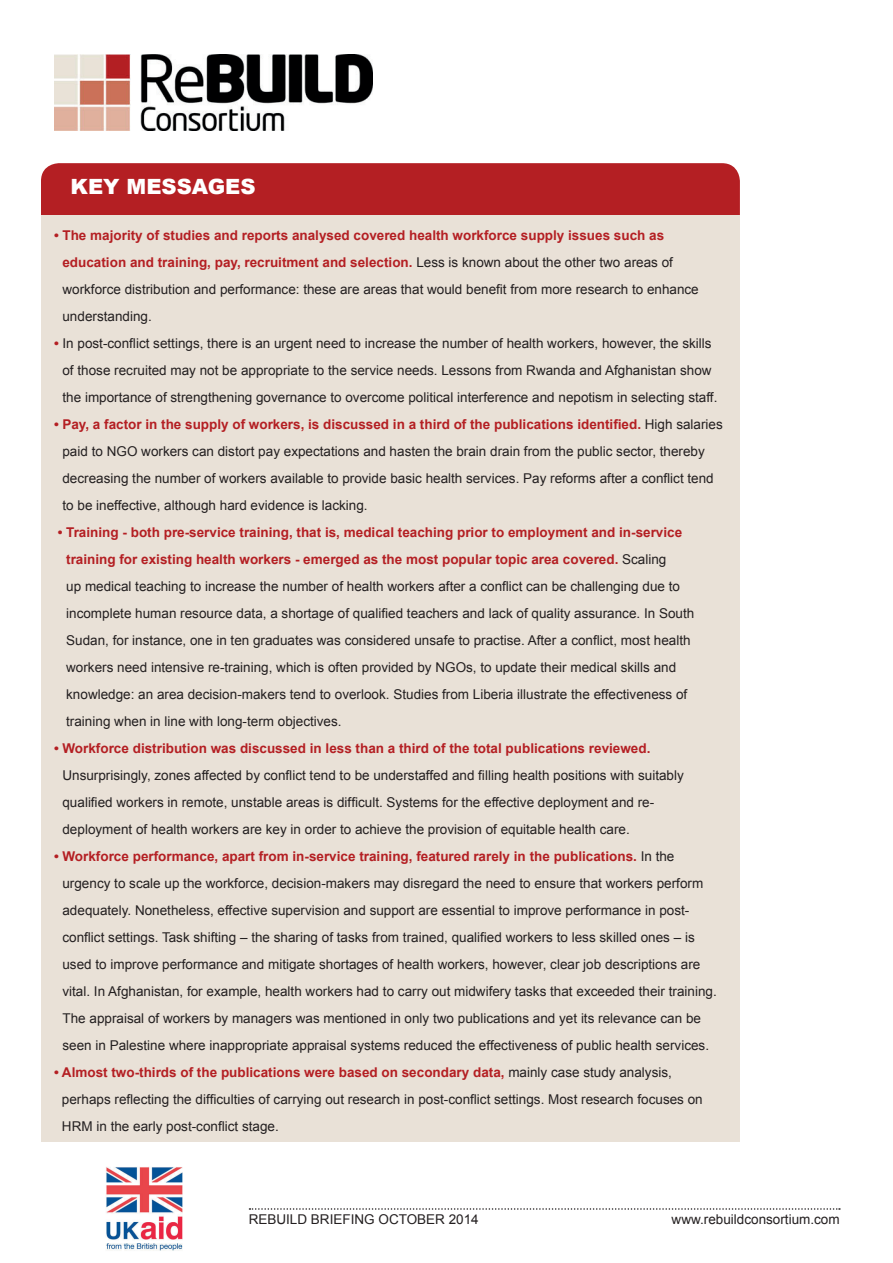
<style>
.page{position:relative;width:893px;height:1263px;background:#fff}
.page>*{position:absolute;margin:0;border:0;box-sizing:border-box;transform-origin:0 0}
.t1{font:900 21px "Arial";color:#fff}
.t2{font:13.5px/27px "Arial";color:#231f20}
.t3{font:700 13.5px "Arial";color:#b41f23}
.s1{font-weight:700;color:#b41f23}
</style>
<div class="page">
<div style="left:41px;top:163px;width:699px;height:53px;background:#b41f23"></div>
<div style="left:41px;top:216px;width:699px;height:926px;background:#e9e1d7"></div>
<img style="left:54px;top:54px;width:318px;height:76px">
<svg style="left:249px;top:1208px;width:591px;height:2px"></svg>
<img style="left:106px;top:1167px;width:77px;height:84px">
<h1 class="t1" style="left:71px;top:171px;width:187px">KEY MESSAGES</h1>
<p class="t2" style="left:62px;top:222px;width:638px;text-indent:-8px"><span class="s1">• The majority of studies and reports analysed covered health workforce supply issues such as education and training, pay, recruitment and selection.</span> Less is known about the other two areas of workforce distribution and performance: these are areas that would benefit from more research to enhance understanding.</p>
<p class="t2" style="left:62px;top:330px;width:656px;text-indent:-8px"><span class="s1">•</span> In post-conflict settings, there is an urgent need to increase the number of health workers, however, the skills of those recruited may not be appropriate to the service needs. Lessons from Rwanda and Afghanistan show the importance of strengthening governance to overcome political interference and nepotism in selecting staff.</p>
<p class="t2" style="left:62px;top:411px;width:662px;text-indent:-8px"><span class="s1">• Pay, a factor in the supply of workers, is discussed in a third of the publications identified.</span> High salaries paid to NGO workers can distort pay expectations and hasten the brain drain from the public sector, thereby decreasing the number of workers available to provide basic health services. Pay reforms after a conflict tend to be ineffective, although hard evidence is lacking.</p>
<p class="t2" style="left:66px;top:519px;width:630px;text-indent:-8px"><span class="s1">• Training - both pre-service training, that is, medical teaching prior to employment and in-service training for existing health workers - emerged as the most popular topic area covered.</span> Scaling<br>up medical teaching to increase the number of health workers after a conflict can be challenging due to incomplete human resource data, a shortage of qualified teachers and lack of quality assurance. In South Sudan, for instance, one in ten graduates was considered unsafe to practise. After a conflict, most health workers need intensive re-training, which is often provided by NGOs, to update their medical skills and knowledge: an area decision-makers tend to overlook. Studies from Liberia illustrate the effectiveness of training when in line with long-term objectives.</p>
<p class="t3" style="left:54px;top:739px;width:598px">• Workforce distribution was discussed in less than a third of the total publications reviewed.</p>
<p class="t2" style="left:62px;top:762px;width:623px">Unsurprisingly, zones affected by conflict tend to be understaffed and filling health positions with suitably qualified workers in remote, unstable areas is difficult. Systems for the effective deployment and re&shy;deployment of health workers are key in order to achieve the provision of equitable health care.</p>
<p class="t2" style="left:62px;top:843px;width:656px;text-indent:-8px"><span class="s1">• Workforce performance, apart from in-service training, featured rarely in the publications.</span> In the urgency to scale up the workforce, decision-makers may disregard the need to ensure that workers perform adequately. Nonetheless, effective supervision and support are essential to improve performance in post&shy;conflict settings. Task shifting – the sharing of tasks from trained, qualified workers to less skilled ones – is used to improve performance and mitigate shortages of health workers, however, clear job descriptions are vital. In Afghanistan, for example, health workers had to carry out midwifery tasks that exceeded their training.<br>The appraisal of workers by managers was mentioned in only two publications and yet its relevance can be seen in Palestine where inappropriate appraisal systems reduced the effectiveness of public health services.</p>
<p class="t2" style="left:62px;top:1059px;width:642px;text-indent:-8px"><span class="s1">• Almost two-thirds of the publications were based on secondary data,</span> mainly case study analysis, perhaps reflecting the difficulties of carrying out research in post-conflict settings. Most research focuses on<br>HRM in the early post-conflict stage.</p>
<p class="t2" style="left:249px;top:1206px;width:232px">REBUILD BRIEFING OCTOBER 2014</p>
<p class="t2" style="left:672px;top:1206px;width:170px">www.rebuildconsortium.com</p>
</div>
